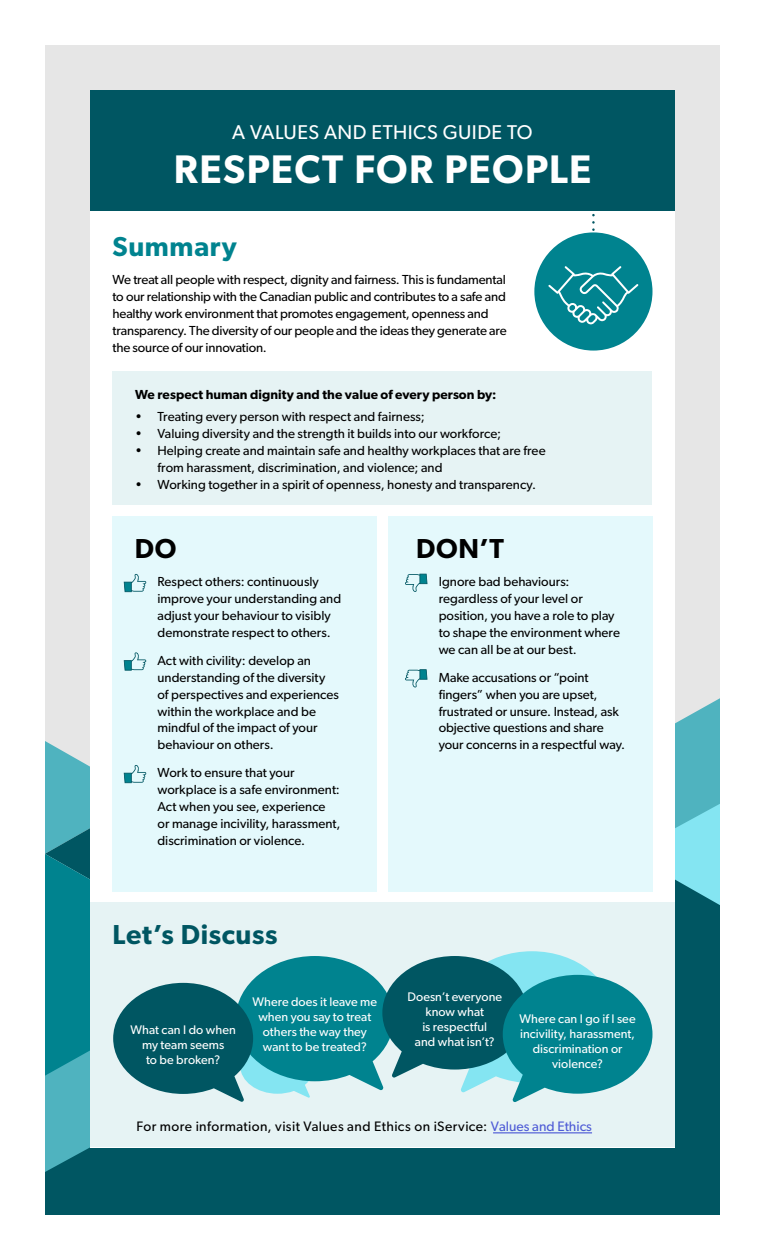
<style>
.page{position:relative;width:765px;height:1260px;background:#fff}
.page>*{position:absolute;margin:0;border:0;box-sizing:border-box;transform-origin:0 0}
.Title_-_Big_line{font:600 40px "Gibson";letter-spacing:.03em;color:#fff}
.Heading{font:600 27.5px "Gibson";letter-spacing:.025em;color:#005662}
.Heading-2{font:600 27.5px "Gibson";color:#000}
.Heading-3{font:600 27.5px "Gibson";letter-spacing:.025em;color:#00838f}
.Title_-_small_line{font:20px "Gibson";letter-spacing:.02em;color:#fff}
.Visit_Iservice{font:13.75px "Gibson";letter-spacing:.025em;color:#000}
.Body{font:13.12px/16.9px "Gibson";color:#000}
.Body-2{font:600 13.12px "Gibson";letter-spacing:.005em;color:#000}
.Bubble{font:12.5px/15px "Gibson";letter-spacing:.005em;color:#fff;text-align:center}
.s1{color:#4f5cd6}
</style>
<div class="page">
<div style="left:45px;top:45px;width:675px;height:979px;background:#e6e6e6"></div>
<div style="left:45px;top:1172px;width:675px;height:43px;background:#005662"></div>
<svg style="left:45px;top:698px;width:675px;height:474px;background:#237e89"></svg>
<div style="left:90px;top:90px;width:585px;height:1058px;background:#fff"></div>
<svg style="left:592px;top:213px;width:3px;height:18px"></svg>
<div style="left:534px;top:232px;width:118px;height:119px;background:#00838f;border-radius:50%"></div>
<div style="left:90px;top:902px;width:585px;height:245px;background:#e6f3f4"></div>
<div style="left:388px;top:516px;width:264px;height:375px;background:#e4f9fc"></div>
<div style="left:112px;top:516px;width:265px;height:375px;background:#e4f9fc"></div>
<div style="left:112px;top:371px;width:540px;height:134px;background:#e6f3f4"></div>
<div style="left:90px;top:90px;width:585px;height:121px;background:#005662"></div>
<svg style="left:548px;top:266px;width:90px;height:58px"></svg>
<svg style="left:124px;top:574px;width:22px;height:18px"></svg>
<svg style="left:124px;top:652px;width:22px;height:19px"></svg>
<svg style="left:45px;top:741px;width:101px;height:169px"></svg>
<svg style="left:405px;top:574px;width:23px;height:18px"></svg>
<svg style="left:405px;top:669px;width:23px;height:18px"></svg>
<svg style="left:113px;top:951px;width:539px;height:151px"></svg>
<hr style="left:493px;top:1133px;width:99px;height:1px;background:#4f5cd6">
<p class="Title_-_small_line" style="left:232px;top:120px;width:302px">A VALUES AND ETHICS GUIDE TO</p>
<p class="Title_-_Big_line" style="left:174px;top:145px;width:419px">RESPECT FOR PEOPLE</p>
<h1 class="Heading-3" style="left:113px;top:230px;width:126px">Summary</h1>
<p class="Body" style="left:113px;top:271px;width:396px">We treat all people with respect, dignity and fairness. This is fundamental to our relationship with the Canadian public and contributes to a safe and healthy work environment that promotes engagement, openness and transparency. The diversity of our people and the ideas they generate are the source of our innovation.</p>
<p class="Body-2" style="left:135px;top:386px;width:363px">We respect human dignity and the value of every person by:</p>
<p class="Body" style="left:135px;top:408px;width:291px">• Treating every person with respect and fairness;</p>
<p class="Body" style="left:135px;top:425px;width:368px">• Valuing diversity and the strength it builds into our workforce;</p>
<p class="Body" style="left:158px;top:442px;width:390px;text-indent:-22px">• Helping create and maintain safe and healthy workplaces that are free from harassment, discrimination, and violence; and</p>
<p class="Body" style="left:135px;top:475px;width:403px">• Working together in a spirit of openness, honesty and transparency.</p>
<h1 class="Heading-2" style="left:135px;top:532px;width:43px">DO</h1>
<p class="Body" style="left:158px;top:573px;width:185px">Respect others: continuously improve your understanding and adjust your behaviour to visibly demonstrate respect to others.</p>
<p class="Body" style="left:158px;top:652px;width:183px">Act with civility: develop an understanding of the diversity of perspectives and experiences within the workplace and be mindful of the impact of your behaviour on others.</p>
<p class="Body" style="left:158px;top:764px;width:185px">Work to ensure that your workplace is a safe environment:<br>Act when you see, experience or manage incivility, harassment, discrimination or violence.</p>
<h1 class="Heading-2" style="left:416px;top:532px;width:89px">DON’T</h1>
<p class="Body" style="left:439px;top:573px;width:183px">Ignore bad behaviours: regardless of your level or position, you have a role to play to shape the environment where we can all be at our best.</p>
<p class="Body" style="left:439px;top:669px;width:188px">Make accusations or “point fingers” when you are upset, frustrated or unsure. Instead, ask objective questions and share your concerns in a respectful way.</p>
<h1 class="Heading" style="left:113px;top:918px;width:167px">Let’s Discuss</h1>
<p class="Bubble" style="left:130px;top:1022px;width:107px">What can I do when my team seems<br>to be broken?</p>
<p class="Bubble" style="left:252px;top:994px;width:126px">Where does it leave me when you say to treat others the way they want to be treated?</p>
<p class="Bubble" style="left:407px;top:989px;width:96px">Doesn’t everyone know what<br>is respectful<br>and what isn’t?</p>
<p class="Bubble" style="left:520px;top:1011px;width:118px">Where can I go if I see incivility, harassment, discrimination or violence?</p>
<p class="Visit_Iservice" style="left:136px;top:1118px;width:457px">For more information, visit Values and Ethics on iService: <span class="s1">Values and Ethics</span></p>
</div>
